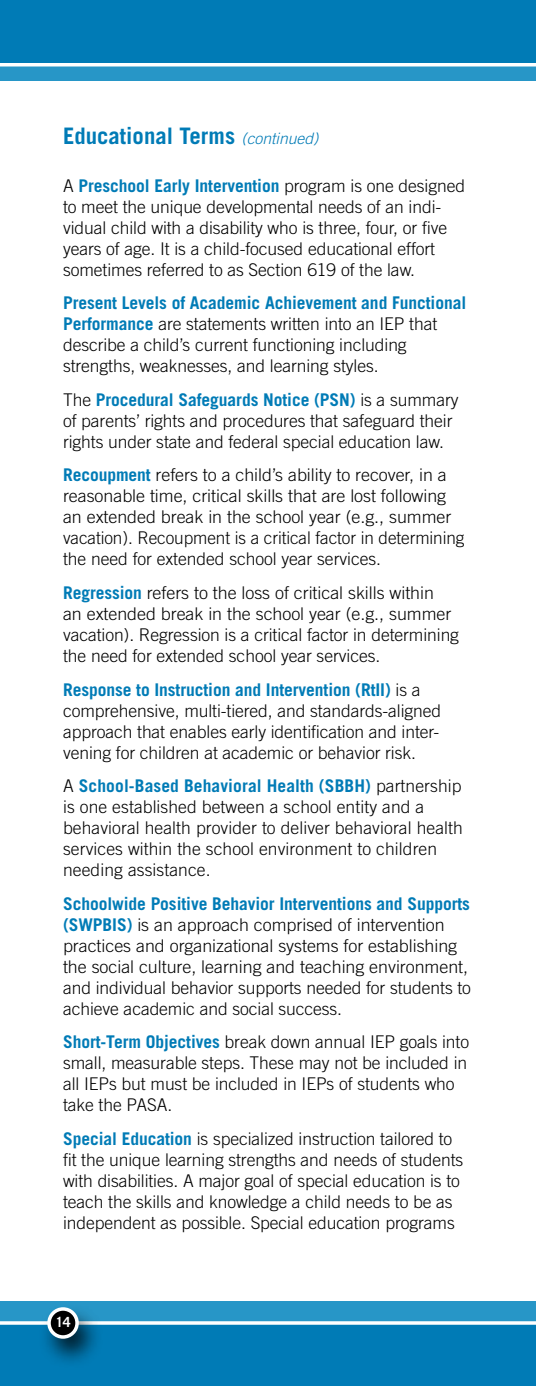
<style>
.page{position:relative;width:536px;height:1386px;background:#fff}
.page>*{position:absolute;margin:0;border:0;box-sizing:border-box;transform-origin:0 0}
.t1{font:700 22.75px "Trade Gothic LT Std";color:#007bb6}
.Text_-_Level_1{font:300 17.5px/21px "Trade Gothic LT Std";letter-spacing:-.005em;color:#000}
.t2{font:700 14px "Trade Gothic LT Std";color:#fff}
.s1{font-weight:300;font-style:italic;font-size:15.75px}
.s2{font-weight:700;color:#007bb6}
</style>
<div class="page">
<div style="left:0;top:16px;width:536px;height:65px;background:#2796c7"></div>
<div style="left:0;top:1301px;width:536px;height:65px;background:#2796c7"></div>
<div style="left:0;top:0;width:536px;height:65px;background:#007bb6"></div>
<div style="left:0;top:1323px;width:536px;height:63px;background:#007bb6"></div>
<svg style="left:0;top:1321px;width:536px;height:4px;background:#e1f0f6"></svg>
<div style="left:38px;top:1304px;width:65px;height:65px;background:#000;opacity:.75"></div>
<div style="left:49px;top:1309px;width:28px;height:28px;background:#000;border-radius:50%"></div>
<div style="left:47px;top:1307px;width:32px;height:32px;border:4px solid #fff;border-radius:50%"></div>
<hr style="left:0;top:63px;width:536px;height:3px;background:#fff">
<h1 class="t1" style="left:63px;top:121px;width:257px">Educational Terms <span class="s1">(continued)</span></h1>
<p class="Text_-_Level_1" style="left:63px;top:175px;width:403px">A <span class="s2">Preschool Early Intervention</span> program is one designed to meet the unique developmental needs of an indi&shy;vidual child with a disability who is three, four, or five years of age. It is a child-focused educational effort sometimes referred to as Section 619 of the law.</p>
<p class="Text_-_Level_1" style="left:63px;top:292px;width:404px"><span class="s2">Present Levels of Academic Achievement and Functional Performance</span> are statements written into an IEP that describe a child’s current functioning including strengths, weaknesses, and learning styles.</p>
<p class="Text_-_Level_1" style="left:63px;top:389px;width:397px">The <span class="s2">Procedural Safeguards Notice (PSN)</span> is a summary of parents’ rights and procedures that safeguard their rights under state and federal special education law.</p>
<p class="Text_-_Level_1" style="left:63px;top:464px;width:403px"><span class="s2">Recoupment</span> refers to a child’s ability to recover, in a reasonable time, critical skills that are lost following an extended break in the school year (e.g. , summer vacation). Recoupment is a critical factor in determining the need for extended school year services.</p>
<p class="Text_-_Level_1" style="left:63px;top:582px;width:397px"><span class="s2">Regression</span> refers to the loss of critical skills within<br>an extended break in the school year (e.g. , summer vacation). Regression is a critical factor in determining the need for extended school year services.</p>
<p class="Text_-_Level_1" style="left:63px;top:679px;width:379px"><span class="s2">Response to Instruction and Intervention (RtII)</span> is a comprehensive, multi-tiered, and standards-aligned approach that enables early identification and inter&shy;vening for children at academic or behavior risk.</p>
<p class="Text_-_Level_1" style="left:63px;top:775px;width:401px">A <span class="s2">School-Based Behavioral Health (SBBH)</span> partnership is one established between a school entity and a behavioral health provider to deliver behavioral health services within the school environment to children needing assistance.</p>
<p class="Text_-_Level_1" style="left:63px;top:893px;width:409px"><span class="s2">Schoolwide Positive Behavior Interventions and Supports (SWPBIS)</span> is an approach comprised of intervention practices and organizational systems for establishing the social culture, learning and teaching environment, and individual behavior supports needed for students to achieve academic and social success.</p>
<p class="Text_-_Level_1" style="left:63px;top:1031px;width:407px"><span class="s2">Short-Term Objectives</span> break down annual IEP goals into small, measurable steps. These may not be included in all IEPs but must be included in IEPs of students who take the PASA.</p>
<p class="Text_-_Level_1" style="left:63px;top:1128px;width:401px"><span class="s2">Special Education</span> is specialized instruction tailored to fit the unique learning strengths and needs of students with disabilities. A major goal of special education is to teach the skills and knowledge a child needs to be as independent as possible. Special education programs</p>
<p class="t2" style="left:55px;top:1313px;width:17px">14</p>
</div>
